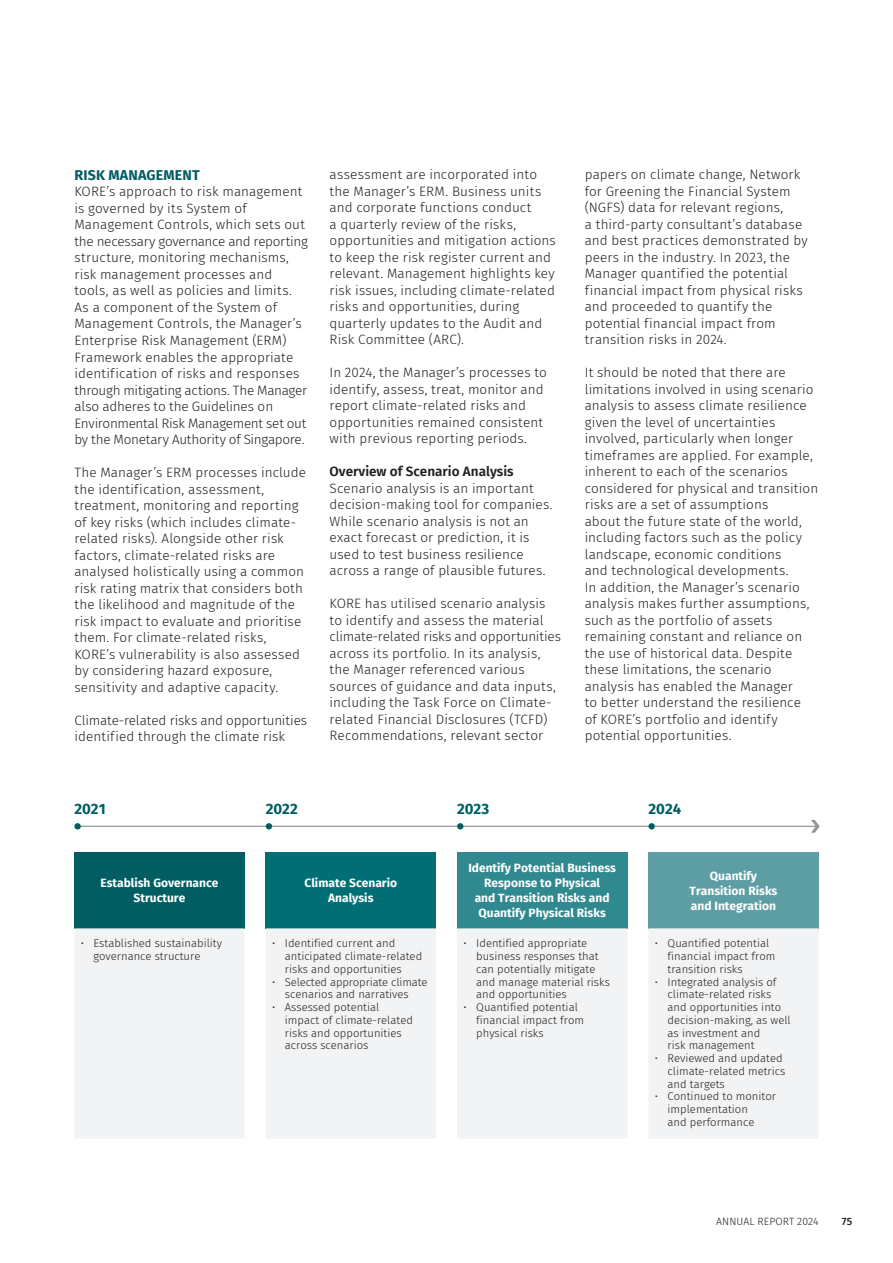
<style>
.page{position:relative;width:893px;height:1263px;background:#fff}
.page>*{position:absolute;margin:0;border:0;box-sizing:border-box;transform-origin:0 0}
.Structure_Heading_1_Left{font:700 15px "Fira Sans";color:#005e63}
.Heading-1-Sus{font:700 14.25px "Fira Sans";letter-spacing:.01em;color:#005e63}
.Bodytext{font:300 13.5px/16.5px "Fira Sans";letter-spacing:.005em;color:#231f20}
.Heading-2{font:600 13.5px "Fira Sans";color:#231f20}
.Structure_Heading_2{font:700 12px/15px "Fira Sans";color:#fff;text-align:center}
.t1{font:300 11.25px/12.8px "Fira Sans";color:#231f20}
.t2{font:300 10.5px "Fira Sans";letter-spacing:.01em;color:#231f20}
.t3{font:500 10.5px "Fira Sans";color:#231f20}
</style>
<div class="page">
<div style="left:74px;top:852px;width:170px;height:76px;background:#005e63"></div>
<div style="left:266px;top:852px;width:170px;height:76px;background:#006f75"></div>
<div style="left:457px;top:852px;width:170px;height:76px;background:#30898f"></div>
<div style="left:648px;top:852px;width:171px;height:76px;background:#5d9ea4"></div>
<svg style="left:74px;top:928px;width:745px;height:210px;fill:#f2f3f4"></svg>
<hr style="left:77px;top:826px;width:739px;height:1px;background:#939598">
<svg style="left:811px;top:820px;width:9px;height:13px"></svg>
<div style="left:74px;top:823px;width:7px;height:6px;background:#005e63;border-radius:50%"></div>
<svg style="left:266px;top:823px;width:6px;height:6px"></svg>
<svg style="left:457px;top:823px;width:6px;height:6px"></svg>
<div style="left:648px;top:823px;width:7px;height:6px;background:#005e63;border-radius:50%"></div>
<p class="Heading-1-Sus" style="left:74px;top:163px;width:127px">RISK MANAGEMENT</p>
<p class="Bodytext" style="left:74px;top:183px;width:235px">KORE’s approach to risk management is governed by its System of Management Controls, which sets out the necessary governance and reporting structure, monitoring mechanisms, risk management processes and tools, as well as policies and limits.<br>As a component of the System of Management Controls, the Manager’s Enterprise Risk Management (ERM)<br>Framework enables the appropriate identification of risks and responses through mitigating actions. The Manager also adheres to the Guidelines on Environmental Risk Management set out by the Monetary Authority of Singapore.</p>
<p class="Bodytext" style="left:74px;top:464px;width:233px">The Manager’s ERM processes include the identification, assessment, treatment, monitoring and reporting of key risks (which includes climate&shy;related risks). Alongside other risk factors, climate-related risks are analysed holistically using a common risk rating matrix that considers both the likelihood and magnitude of the risk impact to evaluate and prioritise them. For climate-related risks, KORE’s vulnerability is also assessed by considering hazard exposure, sensitivity and adaptive capacity.</p>
<p class="Bodytext" style="left:74px;top:711px;width:234px">Climate-related risks and opportunities identified through the climate risk</p>
<p class="Bodytext" style="left:330px;top:166px;width:228px">assessment are incorporated into the Manager’s ERM. Business units and corporate functions conduct<br>a quarterly review of the risks, opportunities and mitigation actions to keep the risk register current and relevant. Management highlights key risk issues, including climate-related risks and opportunities, during quarterly updates to the Audit and Risk Committee (ARC).</p>
<p class="Bodytext" style="left:330px;top:364px;width:219px">In 2024, the Manager’s processes to identify, assess, treat, monitor and report climate-related risks and opportunities remained consistent with previous reporting periods.</p>
<p class="Heading-2" style="left:330px;top:461px;width:186px">Overview of Scenario Analysis</p>
<p class="Bodytext" style="left:330px;top:480px;width:224px">Scenario analysis is an important decision-making tool for companies.<br>While scenario analysis is not an exact forecast or prediction, it is used to test business resilience across a range of plausible futures.</p>
<p class="Bodytext" style="left:330px;top:595px;width:233px">KORE has utilised scenario analysis to identify and assess the material climate-related risks and opportunities across its portfolio. In its analysis, the Manager referenced various sources of guidance and data inputs, including the Task Force on Climate&shy;related Financial Disclosures (TCFD)<br>Recommendations, relevant sector</p>
<p class="Bodytext" style="left:585px;top:166px;width:225px">papers on climate change, Network for Greening the Financial System (NGFS) data for relevant regions,<br>a third-party consultant’s database and best practices demonstrated by peers in the industry. In 2023, the Manager quantified the potential financial impact from physical risks and proceeded to quantify the potential financial impact from transition risks in 2024.</p>
<p class="Bodytext" style="left:585px;top:364px;width:235px">It should be noted that there are limitations involved in using scenario analysis to assess climate resilience given the level of uncertainties involved, particularly when longer timeframes are applied. For example, inherent to each of the scenarios considered for physical and transition risks are a set of assumptions<br>about the future state of the world, including factors such as the policy landscape, economic conditions<br>and technological developments.<br>In addition, the Manager’s scenario analysis makes further assumptions, such as the portfolio of assets remaining constant and reliance on the use of historical data. Despite these limitations, the scenario analysis has enabled the Manager<br>to better understand the resilience<br>of KORE’s portfolio and identify potential opportunities.</p>
<p class="Structure_Heading_1_Left" style="left:74px;top:796px;width:33px">2021</p>
<p class="Structure_Heading_1_Left" style="left:266px;top:796px;width:34px">2022</p>
<p class="Structure_Heading_1_Left" style="left:457px;top:796px;width:34px">2023</p>
<p class="Structure_Heading_1_Left" style="left:648px;top:796px;width:34px">2024</p>
<p class="Structure_Heading_2" style="left:100px;top:875px;width:120px">Establish Governance<br>Structure</p>
<p class="Structure_Heading_2" style="left:304px;top:875px;width:94px">Climate Scenario<br>Analysis</p>
<p class="t1" style="left:94px;top:937px;width:130px;text-indent:-13px">• Established sustainability governance structure</p>
<p class="t1" style="left:285px;top:937px;width:139px;text-indent:-13px">• Identified current and anticipated climate-related risks and opportunities</p>
<p class="t1" style="left:272px;top:975px;width:157px;text-align:center">• Selected appropriate climate scenarios and narratives</p>
<p class="t1" style="left:285px;top:1001px;width:130px;text-indent:-13px">• Assessed potential impact of climate-related risks and opportunities across scenarios</p>
<p class="Structure_Heading_2" style="left:468px;top:860px;width:149px">Identify Potential Business<br>Response to Physical<br>and Transition Risks and<br>Quantify Physical Risks</p>
<p class="Structure_Heading_2" style="left:690px;top:867px;width:89px">Quantify<br>Transition Risks and Integration</p>
<p class="t1" style="left:476px;top:937px;width:135px;text-indent:-13px">• Identified appropriate business responses that can potentially mitigate and manage material risks and opportunities</p>
<p class="t1" style="left:476px;top:1001px;width:109px;text-indent:-13px">• Quantified potential financial impact from physical risks</p>
<p class="t1" style="left:668px;top:937px;width:109px;text-indent:-13px">• Quantified potential financial impact from transition risks</p>
<p class="t1" style="left:668px;top:975px;width:125px;text-indent:-13px">• Integrated analysis of climate-related risks and opportunities into decision-making, as well as investment and<br>risk management</p>
<p class="t1" style="left:668px;top:1052px;width:119px;text-indent:-13px">• Reviewed and updated climate-related metrics and targets</p>
<p class="t1" style="left:668px;top:1090px;width:110px;text-indent:-13px">• Continued to monitor implementation<br>and performance</p>
<p class="t2" style="left:716px;top:1213px;width:104px">ANNUAL REPORT 2024</p>
<p class="t3" style="left:842px;top:1212px;width:12px">75</p>
</div>
